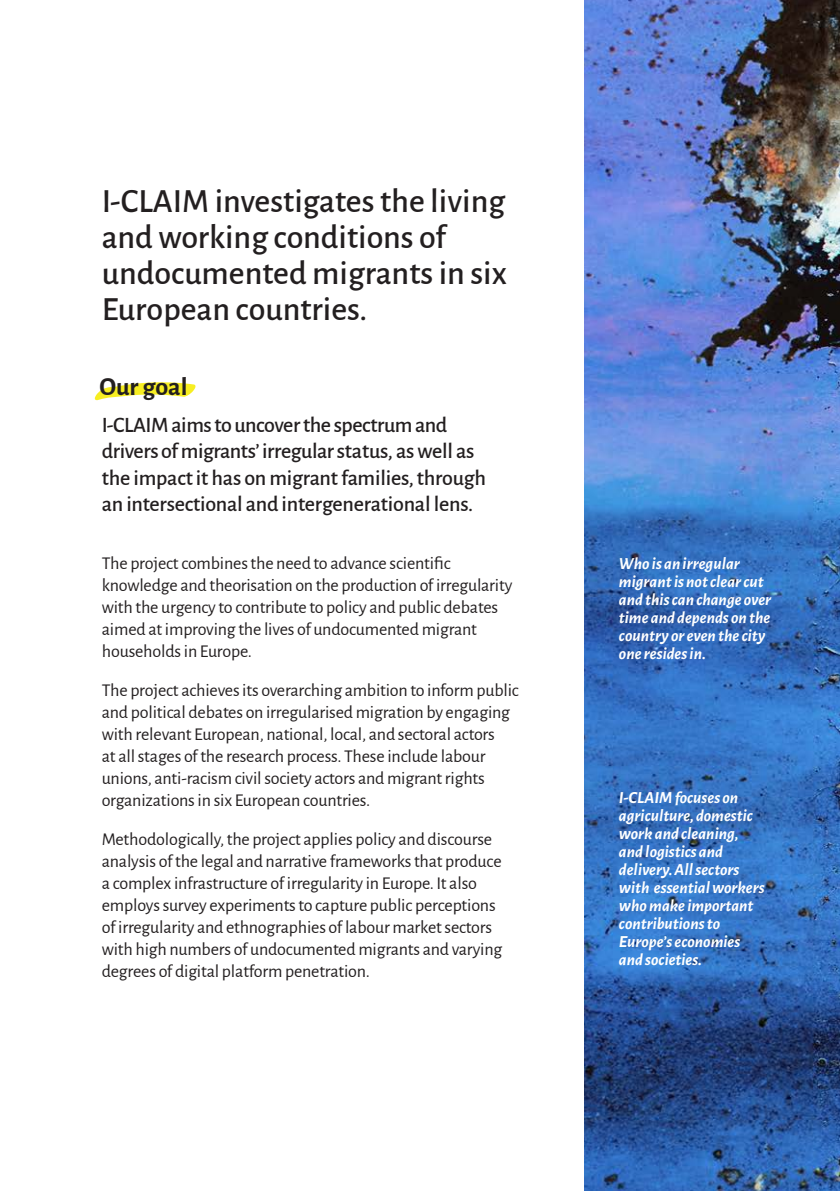
<style>
.page{position:relative;width:840px;height:1191px;background:#fff}
.page>*{position:absolute;margin:0;border:0;box-sizing:border-box;transform-origin:0 0}
.t1{font:500 34px/36px "Alegreya Sans";color:#231f20}
.t2{font:700 26px "Alegreya Sans";color:#231f20}
.t3{font:500 22px/26.4px "Alegreya Sans";letter-spacing:-.015em;color:#231f20}
.t4{font:18px/22px "Alegreya Sans";letter-spacing:-.01em;color:#231f20}
.t5{font:italic 700 17px/18px "Alegreya Sans";color:#fff}
</style>
<div class="page">
<img style="left:584px;top:0;width:255px;height:1191px">
<svg style="left:94px;top:382px;width:101px;height:18px"></svg>
<p class="t1" style="left:102px;top:181px;width:406px">I-CLAIM investigates the living and working conditions of undocumented migrants in six<br>European countries.</p>
<p class="t2" style="left:99px;top:367px;width:90px">Our goal</p>
<p class="t3" style="left:102px;top:410px;width:385px">I-CLAIM aims to uncover the spectrum and drivers of migrants’ irregular status, as well as the impact it has on migrant families, through an intersectional and intergenerational lens.</p>
<p class="t4" style="left:102px;top:551px;width:412px">The project combines the need to advance scientific knowledge and theorisation on the production of irregularity with the urgency to contribute to policy and public debates aimed at improving the lives of undocumented migrant households in Europe.</p>
<p class="t4" style="left:102px;top:678px;width:418px">The project achieves its overarching ambition to inform public and political debates on irregularised migration by engaging with relevant European, national, local, and sectoral actors<br>at all stages of the research process. These include labour unions, anti-racism civil society actors and migrant rights organizations in six European countries.</p>
<p class="t4" style="left:102px;top:827px;width:402px">Methodologically, the project applies policy and discourse analysis of the legal and narrative frameworks that produce a complex infrastructure of irregularity in Europe. It also employs survey experiments to capture public perceptions of irregularity and ethnographies of labour market sectors with high numbers of undocumented migrants and varying degrees of digital platform penetration.</p>
<p class="t5" style="left:618px;top:554px;width:154px">Who is an irregular migrant is not clear cut and this can change over time and depends on the country or even the city one resides in.</p>
<p class="t5" style="left:618px;top:787px;width:147px">I-CLAIM focuses on agriculture, domestic work and cleaning, and logistics and delivery. All sectors with essential workers who make important contributions to<br>Europe’s economies and societies.</p>
</div>
